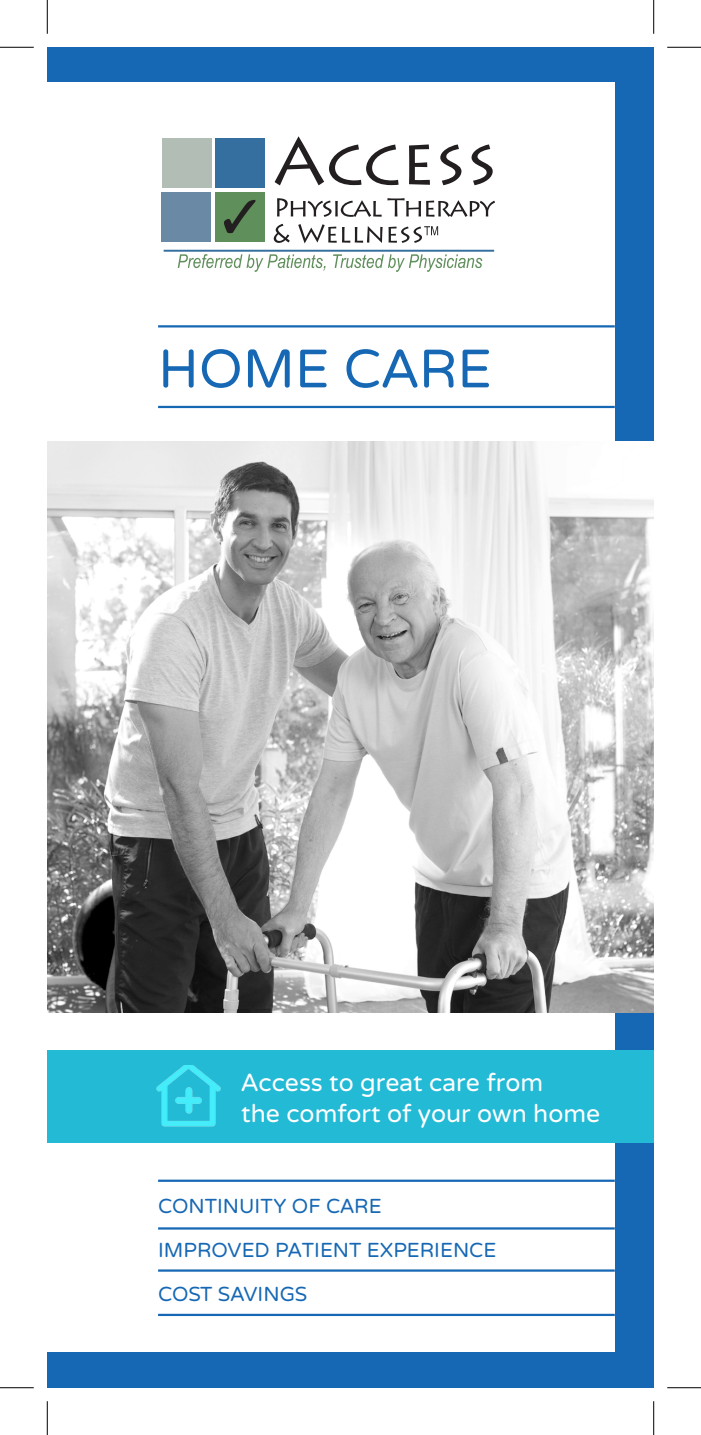
<style>
.page{position:relative;width:701px;height:1435px;background:#fff}
.page>*{position:absolute;margin:0;border:0;box-sizing:border-box;transform-origin:0 0}
.t1{font:54px "Varela Round";color:#1668b4}
.t2{font:24.75px/31.5px "Varela Round";color:#fff}
.t3{font:20.25px "Varela Round";color:#1668b4}
</style>
<div class="page">
<div style="left:47px;top:47px;width:606px;height:1340px;background:#1668b4"></div>
<div style="left:47px;top:83px;width:567px;height:1269px;background:#fff"></div>
<img style="left:47px;top:442px;width:606px;height:570px">
<hr style="left:158px;top:1227px;width:456px;height:2px;background:#1668b4">
<hr style="left:158px;top:1269px;width:456px;height:2px;background:#1668b4">
<hr style="left:158px;top:1179px;width:456px;height:2px;background:#1668b4">
<hr style="left:158px;top:1313px;width:456px;height:2px;background:#1668b4">
<hr style="left:158px;top:325px;width:456px;height:2px;background:#1668b4">
<hr style="left:158px;top:406px;width:456px;height:2px;background:#1668b4">
<svg style="left:161px;top:138px;width:104px;height:104px"></svg>
<hr style="left:163px;top:250px;width:331px;height:2px;background:#346f9f">
<svg style="left:178px;top:254px;width:147px;height:18px"></svg>
<svg style="left:333px;top:254px;width:149px;height:18px"></svg>
<svg style="left:274px;top:136px;width:124px;height:49px"></svg>
<svg style="left:409px;top:144px;width:21px;height:41px"></svg>
<svg style="left:440px;top:144px;width:21px;height:41px"></svg>
<svg style="left:471px;top:144px;width:21px;height:41px"></svg>
<svg style="left:277px;top:198px;width:104px;height:19px"></svg>
<svg style="left:387px;top:198px;width:108px;height:19px"></svg>
<svg style="left:274px;top:224px;width:16px;height:19px"></svg>
<svg style="left:298px;top:224px;width:38px;height:19px"></svg>
<svg style="left:342px;top:226px;width:40px;height:17px"></svg>
<svg style="left:388px;top:226px;width:50px;height:17px"></svg>
<div style="left:216px;top:138px;width:49px;height:49px;background:#346f9f"></div>
<div style="left:161px;top:192px;width:50px;height:49px;background:#6989a5"></div>
<div style="left:215px;top:192px;width:50px;height:49px;background:#5f8f5b"></div>
<svg style="left:224px;top:200px;width:31px;height:33px"></svg>
<div style="left:162px;top:138px;width:49px;height:50px;background:#b2beb5"></div>
<div style="left:47px;top:1049px;width:606px;height:93px;background:#23bad6"></div>
<img style="left:156px;top:1065px;width:65px;height:62px">
<hr style="left:0;top:47px;width:34px;height:1px;background:#000">
<hr style="left:667px;top:47px;width:33px;height:1px;background:#000">
<hr style="left:0;top:1387px;width:34px;height:1px;background:#000">
<hr style="left:667px;top:1387px;width:33px;height:1px;background:#000">
<hr style="left:47px;top:0;width:1px;height:34px;background:#000">
<hr style="left:47px;top:1400px;width:1px;height:34px;background:#000">
<hr style="left:653px;top:0;width:1px;height:34px;background:#000">
<hr style="left:653px;top:1400px;width:1px;height:34px;background:#000">
<p class="t1" style="left:158px;top:338px;width:335px">HOME CARE</p>
<p class="t2" style="left:241px;top:1066px;width:360px">Access to great care from<br>the comfort of your own home</p>
<p class="t3" style="left:158px;top:1194px;width:225px">CONTINUITY OF CARE</p>
<p class="t3" style="left:158px;top:1238px;width:339px">IMPROVED PATIENT EXPERIENCE</p>
<p class="t3" style="left:158px;top:1282px;width:151px">COST SAVINGS</p>
</div>
